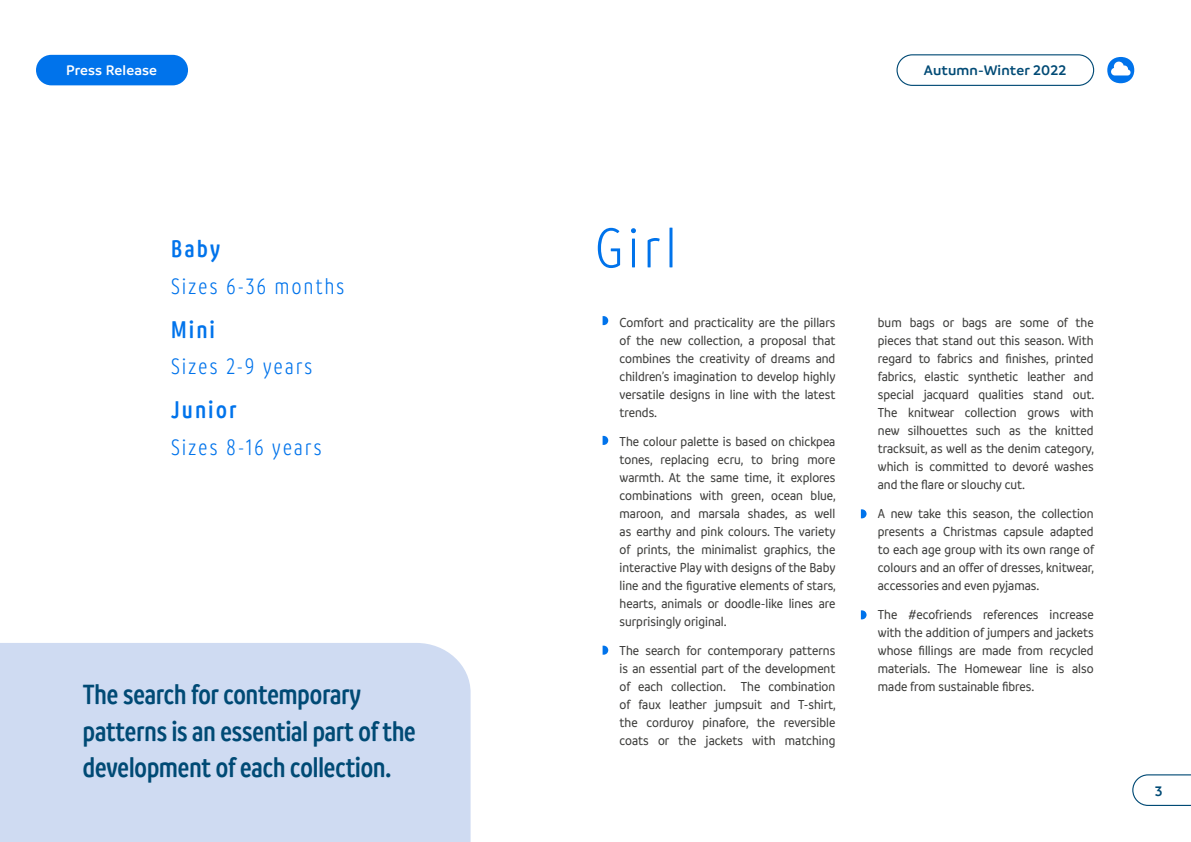
<style>
.page{position:relative;width:1191px;height:842px;background:#fff}
.page>*{position:absolute;margin:0;border:0;box-sizing:border-box;transform-origin:0 0}
.t1{font:300 condensed 60px "Branding SF";color:#0073eb}
.t2{font:600 condensed 30px/36px "Branding SF";color:#004a75}
.t3{font:600 condensed 26px "Branding SF";letter-spacing:.1em;color:#0073eb}
.t4{font:300 condensed 24px "Branding SF";letter-spacing:.1em;color:#0073eb}
.t5{font:600 14.8px "Branding";letter-spacing:.01em;color:#004a75}
.t6{font:600 14.8px "Branding";letter-spacing:.01em;color:#fff}
.t7{font:500 condensed 14px/18px "Branding SF";color:#3d3d3b;text-align:justify}
</style>
<div class="page">
<div style="left:896px;top:54px;width:198px;height:32px;border:1px solid #004a75;border-radius:15px"></div>
<div style="left:36px;top:55px;width:152px;height:30px;background:#0073eb;border-radius:15px"></div>
<svg style="left:1132px;top:774px;width:59px;height:32px"></svg>
<svg style="left:1107px;top:57px;width:27px;height:26px"></svg>
<svg style="left:602px;top:316px;width:6px;height:9px"></svg>
<svg style="left:602px;top:436px;width:6px;height:9px"></svg>
<svg style="left:861px;top:509px;width:5px;height:9px"></svg>
<svg style="left:602px;top:646px;width:6px;height:9px"></svg>
<svg style="left:861px;top:610px;width:5px;height:9px"></svg>
<div style="left:0;top:643px;width:470px;height:199px;background:#cfdbf2"></div>
<p class="t6" style="left:66px;top:62px;width:92px">Press Release</p>
<p class="t5" style="left:924px;top:62px;width:144px">Autumn-Winter 2022</p>
<h3 class="t3" style="left:171px;top:235px;width:51px">Baby</h3>
<h3 class="t4" style="left:171px;top:274px;width:175px">Sizes 6-36 months</h3>
<h3 class="t3" style="left:171px;top:315px;width:45px">Mini</h3>
<h3 class="t4" style="left:171px;top:354px;width:143px">Sizes 2-9 years</h3>
<h3 class="t3" style="left:171px;top:396px;width:67px">Junior</h3>
<h3 class="t4" style="left:171px;top:435px;width:152px">Sizes 8-16 years</h3>
<h2 class="t2" style="left:83px;top:677px;width:334px">The search for contemporary patterns is an essential part of the development of each collection.</h2>
<h1 class="t1" style="left:595px;top:217px;width:82px">Girl</h1>
<p class="t7" style="left:619px;top:313px;width:217px">Comfort and practicality are the pillars of the new collection, a proposal that combines the creativity of dreams and children’s imagination to develop highly versatile designs in line with the latest trends.</p>
<p class="t7" style="left:619px;top:432px;width:218px">The colour palette is based on chickpea tones, replacing ecru, to bring more warmth. At the same time, it explores combinations with green, ocean blue, maroon, and marsala shades, as well as earthy and pink colours. The variety of prints, the minimalist graphics, the interactive Play with designs of the Baby line and the figurative elements of stars, hearts, animals or doodle-like lines are surprisingly original.</p>
<p class="t7" style="left:619px;top:642px;width:218px">The search for contemporary patterns is an essential part of the development of each collection. The combination of faux leather jumpsuit and T-shirt, the corduroy pinafore, the reversible coats or the jackets with matching</p>
<p class="t7" style="left:878px;top:313px;width:218px">bum bags or bags are some of the pieces that stand out this season. With regard to fabrics and finishes, printed fabrics, elastic synthetic leather and special jacquard qualities stand out.<br>The knitwear collection grows with new silhouettes such as the knitted tracksuit, as well as the denim category, which is committed to devoré washes and the flare or slouchy cut.</p>
<p class="t7" style="left:878px;top:505px;width:218px">A new take this season, the collection presents a Christmas capsule adapted to each age group with its own range of colours and an offer of dresses, knitwear, accessories and even pyjamas.</p>
<p class="t7" style="left:878px;top:606px;width:217px">The #ecofriends references increase with the addition of jumpers and jackets whose fillings are made from recycled materials. The Homewear line is also made from sustainable fibres.</p>
<p class="t5" style="left:1154px;top:783px;width:9px">3</p>
</div>
